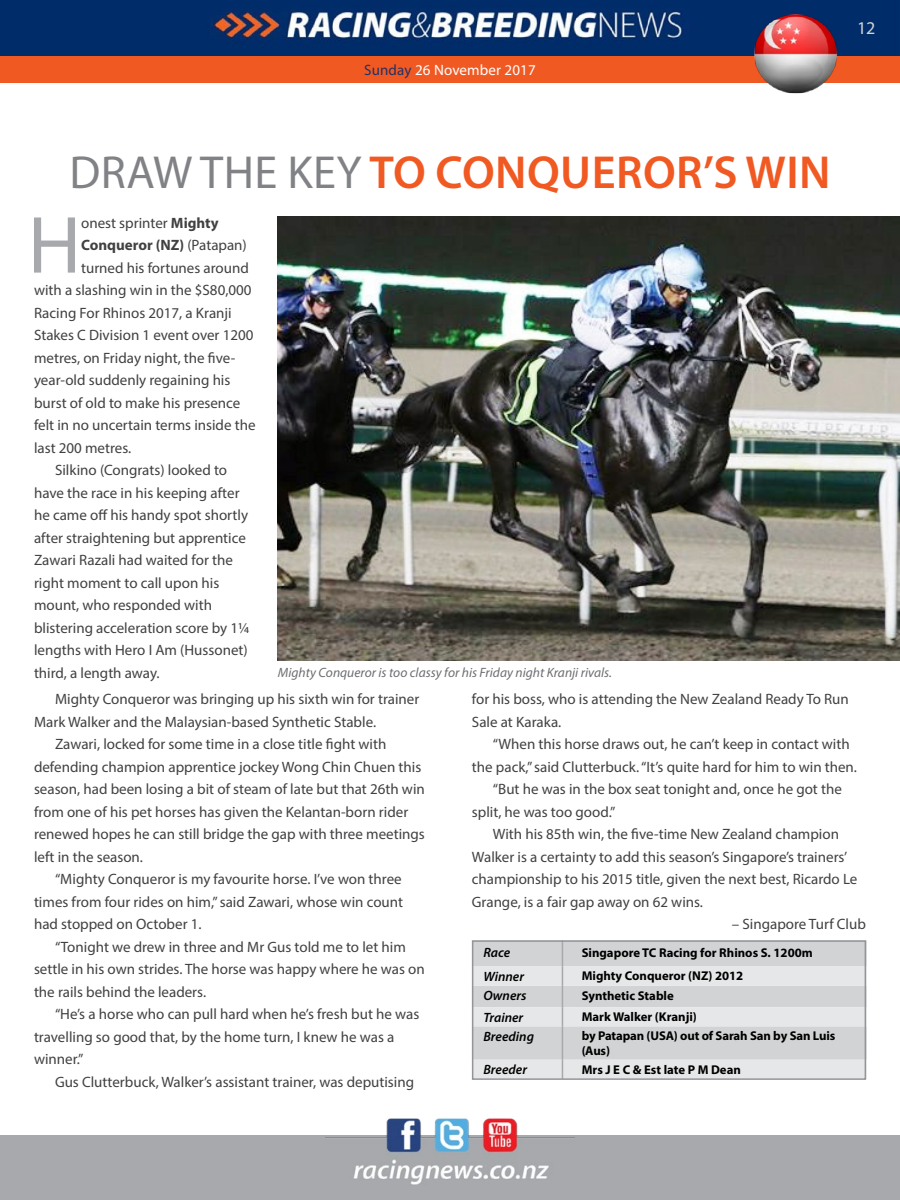
<style>
.page{position:relative;width:900px;height:1200px;background:#fff}
.page>*{position:absolute;margin:0;border:0;box-sizing:border-box;transform-origin:0 0}
.t1{font:81.75px "Myriad Pro";color:#a7a9ac}
.t2{font:600 46.5px "Myriad Pro";letter-spacing:.01em;color:#f15922}
.t3{font:18px "Myriad Pro";color:#d1d4d4}
.t4{font:15px/22.5px "Myriad Pro";color:#414042}
.t5{font:700 15px "Myriad Pro";color:#414042}
.t6{font:15px "Myriad Pro";letter-spacing:.01em;color:#fff}
.t7{font:italic 13.5px "Myriad Pro";color:#6d6e71}
.t8{font:italic 600 13.5px "Myriad Pro";color:#000}
.t9{font:700 12.75px/15.3px "Myriad Pro";color:#000}
.s1{color:#203267}
.s2{font-weight:400;color:#808285}
.s3{font-weight:700}
.s4{font-weight:400}
</style>
<div class="page">
<div style="left:0;top:1136px;width:900px;height:64px;background:#a7a9ac"></div>
<img style="left:325px;top:1118px;width:250px;height:67px">
<div style="left:0;top:56px;width:900px;height:27px;background:#f15922"></div>
<img style="left:0;top:0;width:900px;height:56px">
<img style="left:278px;top:216px;width:622px;height:445px">
<img style="left:752px;top:12px;width:88px;height:82px">
<div style="left:475px;top:940px;width:392px;height:27px;background:#d1d3d4"></div>
<svg style="left:475px;top:967px;width:392px;height:112px;background:#dbddde"></svg>
<svg style="left:562px;top:943px;width:1px;height:83px"></svg>
<hr style="left:562px;top:1026px;width:1px;height:34px;background:#a7a9ac">
<svg style="left:562px;top:1060px;width:1px;height:17px"></svg>
<div style="left:472px;top:940px;width:394px;height:140px;border:2px solid #939598"></div>
<p class="t6" style="left:364px;top:61px;width:173px"><span class="s1">Sunday</span> 26 November 2017</p>
<h2 class="t2" style="left:69px;top:143px;width:763px"><span class="s2">DRAW THE KEY</span> TO CONQUEROR’S WIN</h2>
<h1 class="t1" style="left:28px;top:195px;width:55px">H</h1>
<p class="t4" style="left:81px;top:211px;width:139px">onest sprinter <span class="s3">Mighty</span></p>
<p class="t5" style="left:81px;top:235px;width:167px">Conqueror (NZ) <span class="s4">(Patapan)</span></p>
<p class="t4" style="left:81px;top:256px;width:169px">turned his fortunes around</p>
<p class="t4" style="left:34px;top:279px;width:219px">with a slashing win in the $S80,000</p>
<p class="t4" style="left:34px;top:301px;width:199px">Racing For Rhinos 2017, a Kranji</p>
<p class="t4" style="left:34px;top:324px;width:221px">Stakes C Division 1 event over 1200</p>
<p class="t4" style="left:34px;top:346px;width:203px">metres, on Friday night, the five-</p>
<p class="t4" style="left:34px;top:369px;width:198px">year-old suddenly regaining his</p>
<p class="t4" style="left:34px;top:391px;width:208px">burst of old to make his presence</p>
<p class="t4" style="left:34px;top:414px;width:223px">felt in no uncertain terms inside the</p>
<p class="t4" style="left:34px;top:436px;width:99px">last 200 metres.</p>
<p class="t4" style="left:55px;top:459px;width:174px">Silkino (Congrats) looked to</p>
<p class="t4" style="left:34px;top:481px;width:207px">have the race in his keeping after</p>
<p class="t4" style="left:34px;top:504px;width:216px">he came off his handy spot shortly</p>
<p class="t4" style="left:34px;top:526px;width:213px">after straightening but apprentice</p>
<p class="t4" style="left:34px;top:549px;width:200px">Zawari Razali had waited for the</p>
<p class="t4" style="left:34px;top:571px;width:187px">right moment to call upon his</p>
<p class="t4" style="left:34px;top:594px;width:180px">mount, who responded with</p>
<p class="t4" style="left:34px;top:616px;width:217px">blistering acceleration score by 1¼</p>
<p class="t4" style="left:34px;top:639px;width:215px">lengths with Hero I Am (Hussonet)</p>
<p class="t4" style="left:34px;top:661px;width:127px">third, a length away.</p>
<p class="t7" style="left:278px;top:664px;width:336px">Mighty Conqueror is too classy for his Friday night Kranji rivals.</p>
<p class="t3" style="left:857px;top:17px;width:20px">12</p>
<p class="t4" style="left:55px;top:688px;width:366px">Mighty Conqueror was bringing up his sixth win for trainer</p>
<p class="t4" style="left:34px;top:710px;width:344px">Mark Walker and the Malaysian-based Synthetic Stable.</p>
<p class="t4" style="left:55px;top:733px;width:333px">Zawari, locked for some time in a close title fight with</p>
<p class="t4" style="left:34px;top:755px;width:389px">defending champion apprentice jockey Wong Chin Chuen this</p>
<p class="t4" style="left:34px;top:778px;width:392px">season, had been losing a bit of steam of late but that 26th win</p>
<p class="t4" style="left:34px;top:800px;width:376px">from one of his pet horses has given the Kelantan-born rider</p>
<p class="t4" style="left:34px;top:823px;width:392px">renewed hopes he can still bridge the gap with three meetings</p>
<p class="t4" style="left:34px;top:845px;width:111px">left in the season.</p>
<p class="t4" style="left:55px;top:868px;width:348px">“Mighty Conqueror is my favourite horse. I’ve won three</p>
<p class="t4" style="left:34px;top:890px;width:371px">times from four rides on him,” said Zawari, whose win count</p>
<p class="t4" style="left:34px;top:913px;width:169px">had stopped on October 1.</p>
<p class="t4" style="left:55px;top:935px;width:352px">“Tonight we drew in three and Mr Gus told me to let him</p>
<p class="t4" style="left:34px;top:958px;width:392px">settle in his own strides. The horse was happy where he was on</p>
<p class="t4" style="left:34px;top:980px;width:174px">the rails behind the leaders.</p>
<p class="t4" style="left:55px;top:1003px;width:366px">“He’s a horse who can pull hard when he’s fresh but he was</p>
<p class="t4" style="left:34px;top:1025px;width:362px">travelling so good that, by the home turn, I knew he was a</p>
<p class="t4" style="left:34px;top:1048px;width:51px">winner.”</p>
<p class="t4" style="left:55px;top:1070px;width:361px">Gus Clutterbuck, Walker’s assistant trainer, was deputising</p>
<p class="t4" style="left:472px;top:688px;width:378px">for his boss, who is attending the New Zealand Ready To Run<br>Sale at Karaka.</p>
<p class="t4" style="left:493px;top:733px;width:358px">“When this horse draws out, he can’t keep in contact with</p>
<p class="t4" style="left:472px;top:755px;width:387px">the pack,” said Clutterbuck. “It’s quite hard for him to win then.</p>
<p class="t4" style="left:493px;top:778px;width:351px">“But he was in the box seat tonight and, once he got the</p>
<p class="t4" style="left:472px;top:800px;width:145px">split, he was too good.”</p>
<p class="t4" style="left:493px;top:823px;width:348px">With his 85th win, the five-time New Zealand champion</p>
<p class="t4" style="left:472px;top:845px;width:377px">Walker is a certainty to add this season’s Singapore’s trainers’</p>
<p class="t4" style="left:472px;top:868px;width:387px">championship to his 2015 title, given the next best, Ricardo Le</p>
<p class="t4" style="left:472px;top:890px;width:233px">Grange, is a fair gap away on 62 wins.</p>
<p class="t4" style="left:732px;top:913px;width:136px">– Singapore Turf Club</p>
<p class="t8" style="left:483px;top:944px;width:28px">Race</p>
<p class="t9" style="left:582px;top:944px;width:233px">Singapore TC Racing for Rhinos S. 1200m</p>
<p class="t8" style="left:483px;top:968px;width:42px">Winner</p>
<p class="t9" style="left:582px;top:968px;width:163px">Mighty Conqueror (NZ) 2012</p>
<p class="t8" style="left:483px;top:987px;width:45px">Owners</p>
<p class="t9" style="left:582px;top:987px;width:94px">Synthetic Stable</p>
<p class="t8" style="left:483px;top:1008px;width:41px">Trainer</p>
<p class="t9" style="left:582px;top:1009px;width:117px">Mark Walker (Kranji)</p>
<p class="t8" style="left:483px;top:1028px;width:52px">Breeding</p>
<p class="t9" style="left:582px;top:1028px;width:255px">by Patapan (USA) out of Sarah San by San Luis (Aus)</p>
<p class="t8" style="left:483px;top:1061px;width:45px">Breeder</p>
<p class="t9" style="left:582px;top:1061px;width:161px">Mrs J E C &amp; Est late P M Dean</p>
</div>
